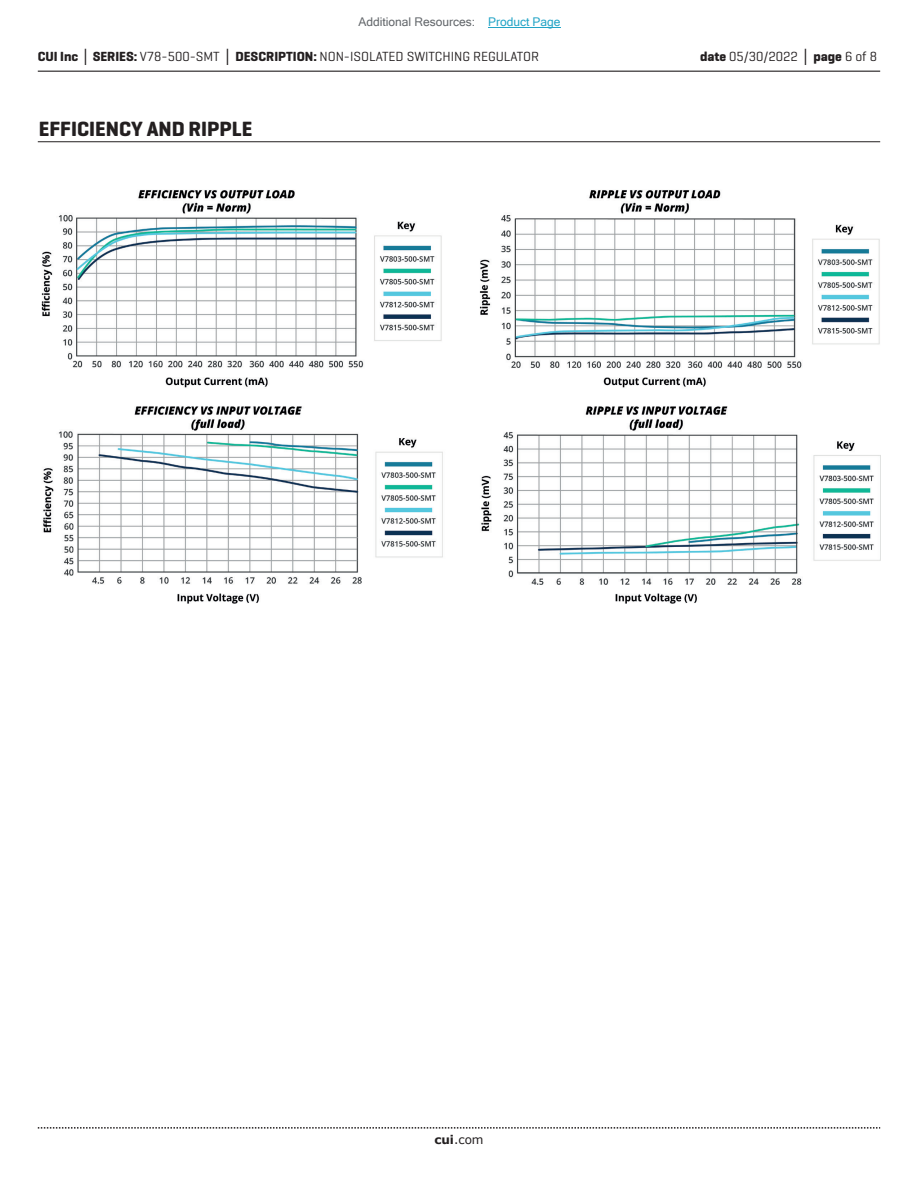
<style>
.page{position:relative;width:918px;height:1188px;background:#fff}
.page>*{position:absolute;margin:0;border:0;box-sizing:border-box;transform-origin:0 0}
.t1{font:700 21px "Geogrotesque";color:#231f20}
.t2{font:13.5px "Geogrotesque";color:#231f20}
.t3{font:12px "Microsoft Sans Serif";color:#63676b}
.t4{font:12px "Verdana";color:#231f20}
.s1{color:#23a4c6}
.s2{font-weight:700}
.s3{font-family:"Verdana";font-weight:700}
</style>
<div class="page">
<hr style="left:38px;top:71px;width:842px;height:1px;background:#231f20">
<svg style="left:38px;top:1127px;width:842px;height:2px"></svg>
<hr style="left:38px;top:141px;width:842px;height:1px;background:#231f20">
<img style="left:41px;top:190px;width:839px;height:413px">
<hr style="left:488px;top:27px;width:73px;height:1px;background:#23a4c6">
<p class="t3" style="left:358px;top:15px;width:204px">Additional Resources: <span class="s1">Product Page</span></p>
<p class="t2" style="left:38px;top:48px;width:503px"><span class="s2">CUI Inc</span> <span class="s3">│</span> <span class="s2">SERIES:</span> V78-500-SMT <span class="s3">│</span> <span class="s2">DESCRIPTION:</span> NON-ISOLATED SWITCHING REGULATOR</p>
<p class="t2" style="left:700px;top:48px;width:179px"><span class="s2">date</span> 05/30/2022 <span class="s3">│</span> <span class="s2">page</span> 6 of 8</p>
<h1 class="t1" style="left:39px;top:116px;width:215px">EFFICIENCY AND RIPPLE</h1>
<p class="t4" style="left:434px;top:1131px;width:51px"><span class="s2">cui</span>.com</p>
</div>
